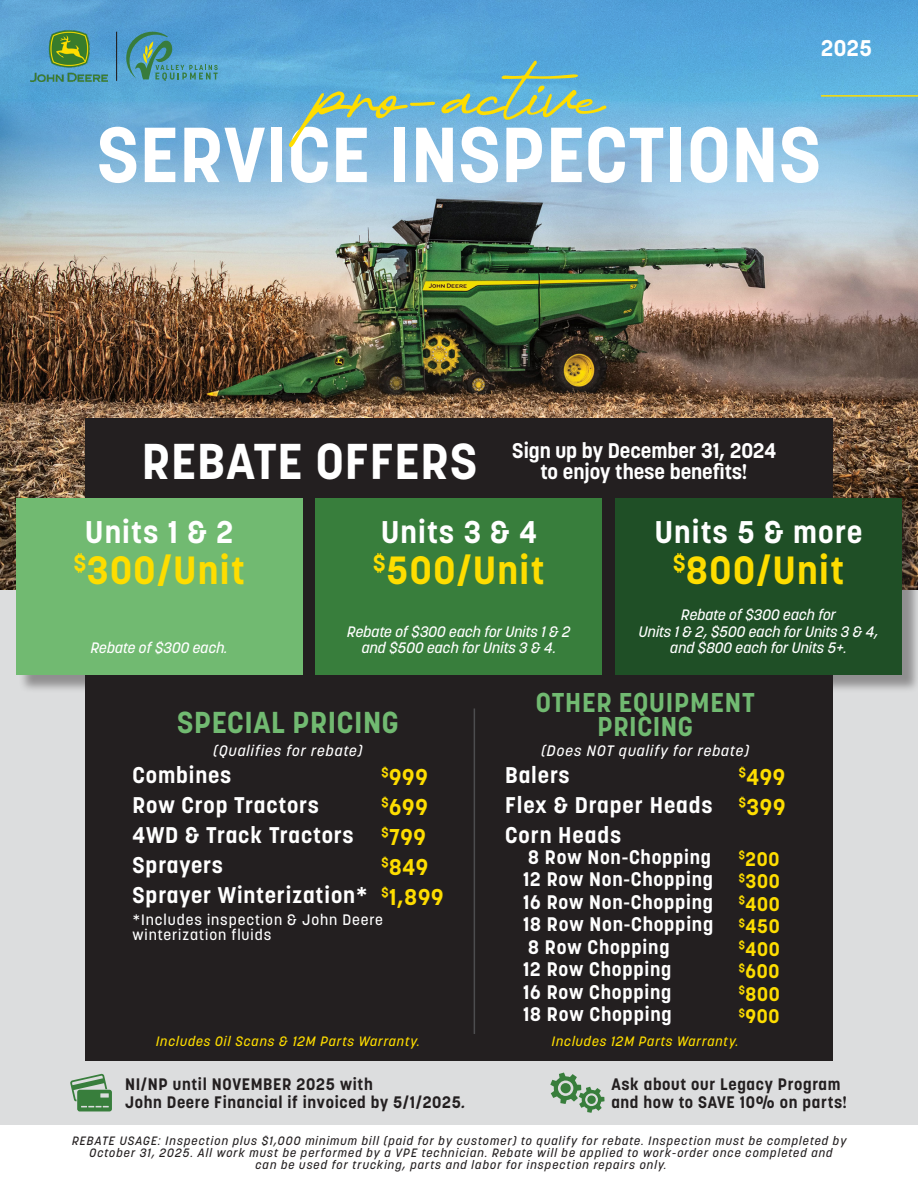
<style>
.page{position:relative;width:918px;height:1188px;background:#fff}
.page>*{position:absolute;margin:0;border:0;box-sizing:border-box;transform-origin:0 0}
.t1{font:126.3px "Thesignature";color:#fedd00}
.t2{font:700 77.25px "Korolev";letter-spacing:.01em;color:#fff}
.t3{font:700 49.8px "Korolev";letter-spacing:.02em;color:#fff}
.t4{font:700 39px "Korolev";letter-spacing:.04em;color:#fedd00}
.t5{font:700 31.05px "Korolev";letter-spacing:.04em;color:#fff}
.t6{font:700 30px "Korolev";letter-spacing:.02em;color:#71ba71}
.t7{font:700 27px/24px "Korolev";letter-spacing:.03em;color:#71ba71;text-align:center}
.t8{font:700 22.65px/30px "Korolev";letter-spacing:.04em;color:#fedd00}
.t9{font:700 22.5px/30px "Korolev";letter-spacing:.04em;color:#fff}
.t10{font:700 21px/21px "Korolev";color:#fff;text-align:center}
.t11{font:700 19.5px/22.5px "Korolev";letter-spacing:.04em;color:#fff}
.t12{font:700 19.5px/22.5px "Korolev";letter-spacing:.04em;color:#fedd00;text-align:justify}
.t13{font:700 16.5px/18px "Korolev";letter-spacing:.04em;color:#231f20}
.t14{font:italic 500 15px/16.5px "Korolev";color:#fff;text-align:center}
.t15{font:500 15px/15px "Korolev";letter-spacing:.06em;color:#fff}
.t16{font:italic 500 15px "Korolev";letter-spacing:.06em;color:#fff}
.t17{font:italic 500 13.5px "Korolev";letter-spacing:.06em;color:#fedd00}
.t18{font:italic 500 12px/12px "Korolev";letter-spacing:.08em;color:#231f20;text-align:center}
.s1{font-style:italic}
</style>
<div class="page">
<div style="left:0;top:462px;width:918px;height:663px;background:#dcddde"></div>
<img style="left:0;top:0;width:918px;height:590px">
<svg style="left:70px;top:1074px;width:42px;height:37px"></svg>
<svg style="left:550px;top:1073px;width:55px;height:40px"></svg>
<div style="left:587px;top:1095px;width:9px;height:9px;background:#387e3c;border-radius:50%"></div>
<div style="left:85px;top:418px;width:748px;height:643px;background:#231f20"></div>
<div style="left:18px;top:500px;width:303px;height:194px;background:#231f20;opacity:.41"></div>
<div style="left:16px;top:498px;width:286px;height:177px;background:#71ba71"></div>
<div style="left:318px;top:500px;width:303px;height:194px;background:#231f20"></div>
<div style="left:316px;top:498px;width:286px;height:177px;background:#387e3c"></div>
<div style="left:618px;top:500px;width:300px;height:194px;background:#231f20;opacity:.41"></div>
<div style="left:616px;top:498px;width:286px;height:177px;background:#1f4f26"></div>
<hr style="left:474px;top:708px;width:1px;height:326px;background:#4d4d4f">
<svg style="left:126px;top:32px;width:92px;height:49px"></svg>
<img style="left:31px;top:31px;width:76px;height:51px">
<hr style="left:116px;top:32px;width:1px;height:49px;background:#231f20">
<hr style="left:821px;top:95px;width:97px;height:2px;background:#fedd00">
<h3 class="t9" style="left:821px;top:33px;width:53px">2025</h3>
<h1 class="t1" style="left:314px;top:48px;width:291px">pro-active</h1>
<h2 class="t2" style="left:97px;top:106px;width:726px">SERVICE INSPECTIONS</h2>
<h3 class="t3" style="left:142px;top:430px;width:337px">REBATE OFFERS</h3>
<h3 class="t10" style="left:512px;top:440px;width:265px">Sign up by December 31, 2024 to enjoy these benefits!</h3>
<h3 class="t5" style="left:381px;top:513px;width:157px">Units 3 &amp; 4</h3>
<h3 class="t4" style="left:373px;top:546px;width:173px"><sup>$</sup>500/Unit</h3>
<p class="t14" style="left:347px;top:623px;width:225px">Rebate of $300 each for Units 1 &amp; 2 and $500 each for Units 3 &amp; 4.</p>
<h3 class="t5" style="left:85px;top:513px;width:150px">Units 1 &amp; 2</h3>
<h3 class="t4" style="left:74px;top:546px;width:173px"><sup>$</sup>300/Unit</h3>
<h3 class="t5" style="left:655px;top:513px;width:209px">Units 5 &amp; more</h3>
<h3 class="t4" style="left:673px;top:546px;width:173px"><sup>$</sup>800/Unit</h3>
<p class="t14" style="left:639px;top:607px;width:241px">Rebate of $300 each for<br>Units 1 &amp; 2, $500 each for Units 3 &amp; 4, and $800 each for Units 5+.</p>
<p class="t14" style="left:91px;top:640px;width:138px">Rebate of $300 each.</p>
<h3 class="t6" style="left:177px;top:704px;width:223px">SPECIAL PRICING</h3>
<p class="t16" style="left:214px;top:741px;width:150px">(Qualifies for rebate)</p>
<h3 class="t9" style="left:133px;top:760px;width:237px">Combines<br>Row Crop Tractors<br>4WD &amp; Track Tractors<br>Sprayers<br>Sprayer Winterization*</h3>
<h3 class="t8" style="left:381px;top:762px;width:64px"><sup>$</sup>999 <sup>$</sup>699 <sup>$</sup>799 <sup>$</sup>849 <sup>$</sup>1,899</h3>
<p class="t15" style="left:133px;top:912px;width:252px">*Includes inspection &amp; John Deere winterization fluids</p>
<h3 class="t7" style="left:536px;top:691px;width:220px">OTHER EQUIPMENT<br>PRICING</h3>
<p class="t16" style="left:541px;top:741px;width:209px">(Does NOT qualify for rebate)</p>
<h3 class="t9" style="left:505px;top:760px;width:209px">Balers<br>Flex &amp; Draper Heads<br>Corn Heads</h3>
<h3 class="t11" style="left:523px;top:846px;width:192px">8 Row Non-Chopping<br>12 Row Non-Chopping<br>16 Row Non-Chopping<br>18 Row Non-Chopping<br>8 Row Chopping<br>12 Row Chopping<br>16 Row Chopping<br>18 Row Chopping</h3>
<h3 class="t8" style="left:739px;top:762px;width:48px"><sup>$</sup>499 <sup>$</sup>399</h3>
<h3 class="t12" style="left:739px;top:847px;width:43px"><sup>$</sup>200 <sup>$</sup>300 <sup>$</sup>400 <sup>$</sup>450 <sup>$</sup>400 <sup>$</sup>600 <sup>$</sup>800 <sup>$</sup>900</h3>
<p class="t17" style="left:156px;top:1033px;width:265px">Includes Oil Scans &amp; 12M Parts Warranty.</p>
<p class="t17" style="left:552px;top:1033px;width:188px">Includes 12M Parts Warranty.</p>
<h3 class="t13" style="left:125px;top:1075px;width:342px">NI/NP until NOVEMBER 2025 with<br>John Deere Financial if invoiced by 5/1/2025<span class="s1">.</span></h3>
<h3 class="t13" style="left:611px;top:1075px;width:238px">Ask about our Legacy Program and how to SAVE 10% on parts!</h3>
<p class="t18" style="left:72px;top:1134px;width:776px">REBATE USAGE: Inspection plus $1,000 minimum bill (paid for by customer) to qualify for rebate. Inspection must be completed by<br>October 31, 2025. All work must be performed by a VPE technician. Rebate will be applied to work-order once completed and<br>can be used for trucking, parts and labor for inspection repairs only.</p>
</div>
